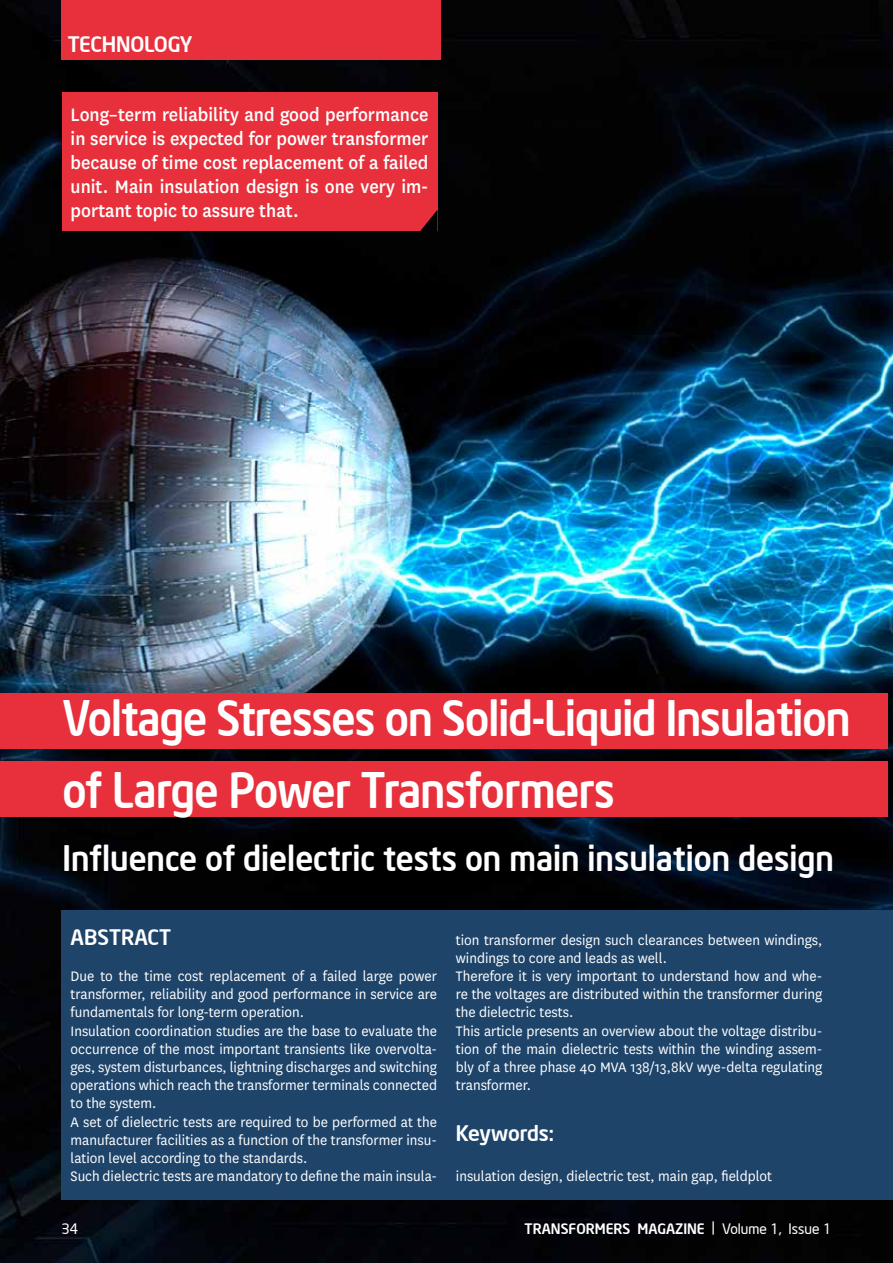
<style>
.page{position:relative;width:893px;height:1263px;background:#fff}
.page>*{position:absolute;margin:0;border:0;box-sizing:border-box;transform-origin:0 0}
.t1{font:500 48px/72px "Neo Sans Intel";letter-spacing:-.02em;color:#fff;scale:.9 1}
.t2{font:500 34.5px "Neo Sans Intel";color:#fff;scale:.93 1}
.t3{font:500 21px/24px "National";color:#fff;text-align:justify;scale:.93 1}
.t4{font:500 21px "Neo Sans Intel";letter-spacing:-.01em;color:#fff}
.t5{font:16.05px/18.1px "National";color:#fff;scale:.95 1}
.t6{font:500 14.25px "Neo Sans Intel";color:#fff}
.t7{font:14.25px "Neo Sans Intel";color:#fff}
.s1{font-weight:400}
</style>
<div class="page">
<img style="left:0;top:0;width:893px;height:1263px">
<div style="left:62px;top:0;width:379px;height:60px;background:#e7303b"></div>
<div style="left:212px;top:910px;width:681px;height:289px;background:#1e446a"></div>
<div style="left:62px;top:910px;width:769px;height:289px;background:#1e446a"></div>
<div style="left:62px;top:92px;width:375px;height:138px;background:#e7303b"></div>
<svg style="left:420px;top:210px;width:17px;height:22px"></svg>
<div style="left:0;top:693px;width:888px;height:56px;background:#e7303b"></div>
<div style="left:0;top:761px;width:888px;height:56px;background:#e7303b"></div>
<h3 class="t4" style="left:68px;top:31px;width:126px">TECHNOLOGY</h3>
<h3 class="t3" style="left:71px;top:101px;width:386px">Long–term reliability and good performance in service is expected for power transformer because of time cost replacement of a failed unit. Main insulation design is one very im&shy;portant topic to assure that.</h3>
<h1 class="t1" style="left:63px;top:681px;width:877px">Voltage Stresses on Solid-Liquid Insulation of Large Power Transformers</h1>
<h2 class="t2" style="left:63px;top:837px;width:831px">Influence of dielectric tests on main insulation design</h2>
<h3 class="t4" style="left:71px;top:923px;width:102px">ABSTRACT</h3>
<p class="t5" style="left:71px;top:966px;width:387px">Due to the time cost replacement of a failed large power transformer, reliability and good performance in service are fundamentals for long-term operation.<br>Insulation coordination studies are the base to evaluate the occurrence of the most important transients like overvolta&shy;ges, system disturbances, lightning discharges and switching operations which reach the transformer terminals connected to the system.<br>A set of dielectric tests are required to be performed at the manufacturer facilities as a function of the transformer insu&shy;lation level according to the standards.<br>Such dielectric tests are mandatory to define the main insula-</p>
<p class="t5" style="left:456px;top:930px;width:387px">tion transformer design such clearances between windings, windings to core and leads as well.<br>Therefore it is very important to understand how and whe&shy;re the voltages are distributed within the transformer during the dielectric tests.<br>This article presents an overview about the voltage distribu&shy;tion of the main dielectric tests within the winding assem&shy;bly of a three phase 40 MVA 138/13,8kV wye-delta regulating transformer.</p>
<h3 class="t4" style="left:456px;top:1120px;width:100px">Keywords:</h3>
<p class="t5" style="left:456px;top:1166px;width:334px">insulation design, dielectric test, main gap, fieldplot</p>
<p class="t7" style="left:61px;top:1220px;width:18px">34</p>
<p class="t6" style="left:525px;top:1220px;width:308px">TRANSFORMERS MAGAZINE <span class="s1">| Volume</span> <span class="s1">1, I</span><span class="s1">ssue</span> <span class="s1">1</span></p>
</div>
